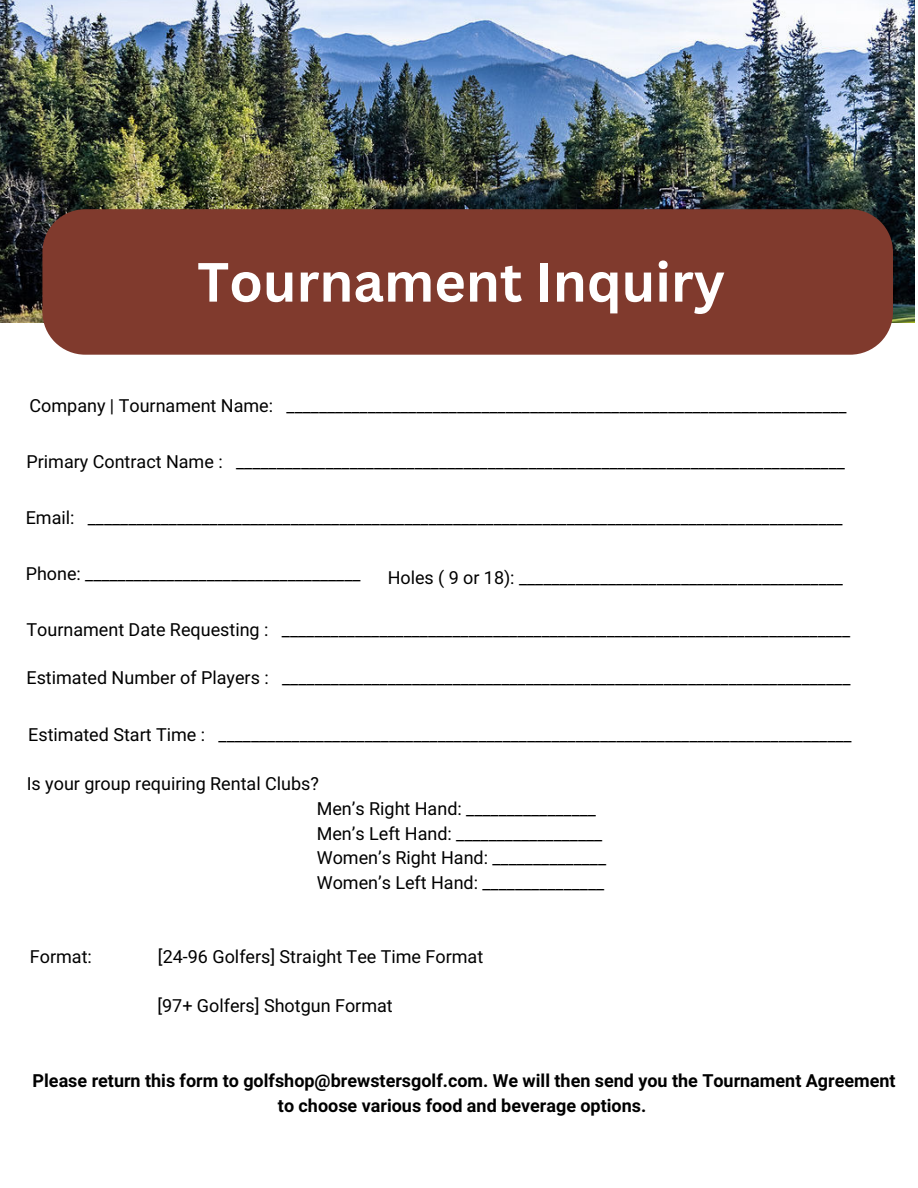
<style>
.page{position:relative;width:918px;height:1188px;background:#fff}
.page>*{position:absolute;margin:0;border:0;box-sizing:border-box;transform-origin:0 0}
.t1{font:700 54px "Canva Sans";color:#fff}
.t2{font:18px "Araboto";color:#000}
.t3{font:700 18px/24.8px "Araboto";color:#000;text-align:center}
</style>
<div class="page">
<img style="left:0;top:0;width:914px;height:322px">
<div style="left:42px;top:209px;width:851px;height:146px;background:#803a2d"></div>
<h1 class="t1" style="left:197px;top:244px;width:529px">Tournament Inquiry</h1>
<p class="t2" style="left:30px;top:395px;width:819px">Company | Tournament Name: _____________________________________________________________________</p>
<p class="t2" style="left:26px;top:451px;width:820px">Primary Contract Name : ___________________________________________________________________________</p>
<p class="t2" style="left:26px;top:507px;width:819px">Email: _____________________________________________________________________________________________</p>
<p class="t2" style="left:26px;top:563px;width:336px">Phone: __________________________________</p>
<p class="t2" style="left:388px;top:568px;width:457px">Holes ( 9 or 18): ________________________________________</p>
<p class="t2" style="left:26px;top:619px;width:825px">Tournament Date Requesting : ______________________________________________________________________</p>
<p class="t2" style="left:26px;top:668px;width:825px">Estimated Number of Players : ______________________________________________________________________</p>
<p class="t2" style="left:28px;top:724px;width:825px">Estimated Start Time : ______________________________________________________________________________</p>
<p class="t2" style="left:27px;top:773px;width:294px">Is your group requiring Rental Clubs?</p>
<p class="t2" style="left:317px;top:798px;width:281px">Men’s Right Hand: ________________</p>
<p class="t2" style="left:317px;top:823px;width:287px">Men’s Left Hand: __________________</p>
<p class="t2" style="left:317px;top:847px;width:291px">Women’s Right Hand: ______________</p>
<p class="t2" style="left:317px;top:872px;width:289px">Women’s Left Hand: _______________</p>
<p class="t2" style="left:30px;top:946px;width:64px">Format:</p>
<p class="t2" style="left:158px;top:946px;width:327px">[24-96 Golfers] Straight Tee Time Format</p>
<p class="t2" style="left:157px;top:995px;width:237px">[97+ Golfers] Shotgun Format</p>
<h2 class="t3" style="left:33px;top:1069px;width:865px">Please return this form to golfshop@brewstersgolf.com. We will then send you the Tournament Agreement to choose various food and beverage options.</h2>
</div>
